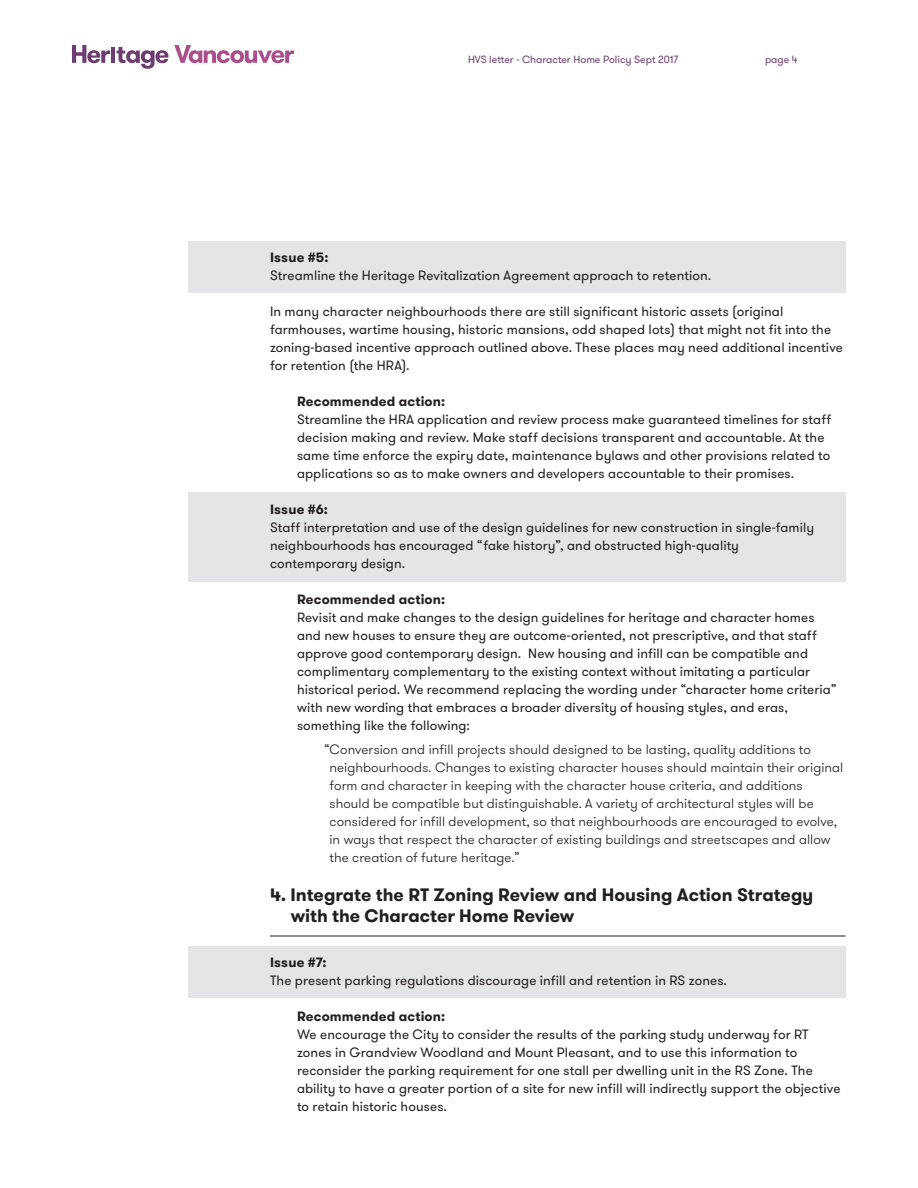
<style>
.page{position:relative;width:918px;height:1188px;background:#fff}
.page>*{position:absolute;margin:0;border:0;box-sizing:border-box;transform-origin:0 0}
.t1{font:700 18px/21px "GT Walsheim";color:#231f20}
.Body{font:13.5px/18px "GT Walsheim";letter-spacing:.01em;color:#231f20}
.Body-2{font:300 13.5px/18px "GT Walsheim";letter-spacing:.005em;color:#231f20}
.t2{font:10.5px "GT Walsheim";color:#6d3c71}
.s1{font-weight:700}
</style>
<div class="page">
<svg style="left:72px;top:45px;width:96px;height:24px"></svg>
<svg style="left:174px;top:45px;width:120px;height:18px"></svg>
<div style="left:188px;top:492px;width:658px;height:90px;background:#e4e5e6"></div>
<div style="left:188px;top:946px;width:658px;height:52px;background:#e4e5e6"></div>
<div style="left:188px;top:241px;width:658px;height:51px;background:#e4e5e6"></div>
<hr style="left:270px;top:936px;width:576px;height:1px;background:#231f20">
<p class="t2" style="left:468px;top:53px;width:212px">HVS letter - Character Home Policy Sept 2017</p>
<p class="t2" style="left:765px;top:53px;width:34px">page 4</p>
<p class="Body" style="left:270px;top:249px;width:443px"><span class="s1">Issue #5:<br></span>Streamline the Heritage Revitalization Agreement approach to retention.</p>
<p class="Body" style="left:270px;top:303px;width:574px">In many character neighbourhoods there are still significant historic assets (original farmhouses, wartime housing, historic mansions, odd shaped lots) that might not fit into the zoning-based incentive approach outlined above. These places may need additional incentive for retention (the HRA).</p>
<p class="Body" style="left:297px;top:393px;width:536px"><span class="s1">Recommended action:<br></span>Streamline the HRA application and review process make guaranteed timelines for staff decision making and review. Make staff decisions transparent and accountable. At the same time enforce the expiry date, maintenance bylaws and other provisions related to applications so as to make owners and developers accountable to their promises.</p>
<p class="Body" style="left:270px;top:501px;width:546px"><span class="s1">Issue #6:<br></span>Staff interpretation and use of the design guidelines for new construction in single-family neighbourhoods has encouraged “fake history”, and obstructed high-quality contemporary design.</p>
<p class="Body" style="left:297px;top:591px;width:541px"><span class="s1">Recommended action:<br></span>Revisit and make changes to the design guidelines for heritage and character homes and new houses to ensure they are outcome-oriented, not prescriptive, and that staff approve good contemporary design. New housing and infill can be compatible and complimentary complementary to the existing context without imitating a particular historical period. We recommend replacing the wording under “character home criteria” with new wording that embraces a broader diversity of housing styles, and eras, something like the following:</p>
<p class="Body-2" style="left:330px;top:741px;width:515px;text-indent:-6px">“Conversion and infill projects should designed to be lasting, quality additions to neighbourhoods. Changes to existing character houses should maintain their original form and character in keeping with the character house criteria, and additions should be compatible but distinguishable. A variety of architectural styles will be considered for infill development, so that neighbourhoods are encouraged to evolve, in ways that respect the character of existing buildings and streetscapes and allow the creation of future heritage.”</p>
<p class="t1" style="left:291px;top:884px;width:524px;text-indent:-21px">4. Integrate the RT Zoning Review and Housing Action Strategy with the Character Home Review</p>
<p class="Body" style="left:270px;top:954px;width:459px"><span class="s1">Issue #7:<br></span>The present parking regulations discourage infill and retention in RS zones.</p>
<p class="Body" style="left:297px;top:1008px;width:545px"><span class="s1">Recommended action:<br></span>We encourage the City to consider the results of the parking study underway for RT zones in Grandview Woodland and Mount Pleasant, and to use this information to reconsider the parking requirement for one stall per dwelling unit in the RS Zone. The ability to have a greater portion of a site for new infill will indirectly support the objective to retain historic houses.</p>
</div>
